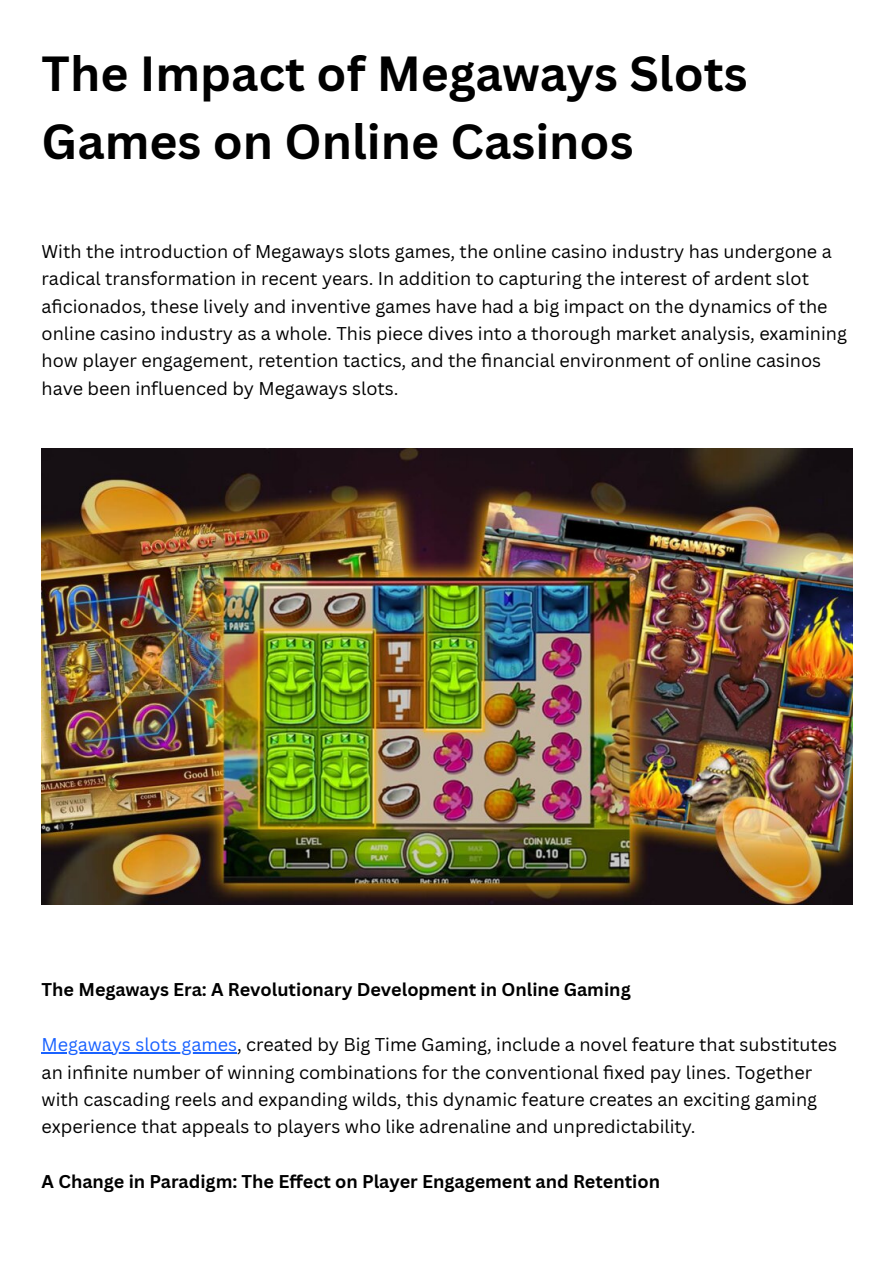
<style>
.page{position:relative;width:894px;height:1263px;background:#fff}
.page>*{position:absolute;margin:0;border:0;box-sizing:border-box;transform-origin:0 0}
.t1{font:700 48px/67.5px "Canva Sans";color:#000}
.t2{font:18px/27.5px "Canva Sans";color:#000}
.t3{font:700 18px "Canva Sans";color:#000}
.s1{color:#1a62ff}
</style>
<div class="page">
<hr style="left:42px;top:1052px;width:195px;height:1px;background:#1a62ff">
<img style="left:42px;top:449px;width:810px;height:456px">
<h1 class="t1" style="left:42px;top:39px;width:707px">The Impact of Megaways Slots<br>Games on Online Casinos</h1>
<p class="t2" style="left:42px;top:237px;width:806px">With the introduction of Megaways slots games, the online casino industry has undergone a radical transformation in recent years. In addition to capturing the interest of ardent slot<br>afi cionados, these lively and inventive games have had a big impact on the dynamics of the online casino industry as a whole. This piece dives into a thorough market analysis, examining how player engagement, retention tactics, and the fi nancial environment of online casinos have been influenced by Megaways slots.</p>
<p class="t3" style="left:42px;top:976px;width:590px">The Megaways Era: A Revolutionary Development in Online Gaming</p>
<p class="t2" style="left:42px;top:1030px;width:796px"><span class="s1">Megaways slots games</span>, created by Big Time Gaming, include a novel feature that substitutes an infi nite number of winning combinations for the conventional fixed pay lines. Together with cascading reels and expanding wilds, this dynamic feature creates an exciting gaming experience that appeals to players who like adrenaline and unpredictability.</p>
<p class="t3" style="left:42px;top:1169px;width:619px">A Change in Paradigm: The Effect on Player Engagement and Retention</p>
</div>
